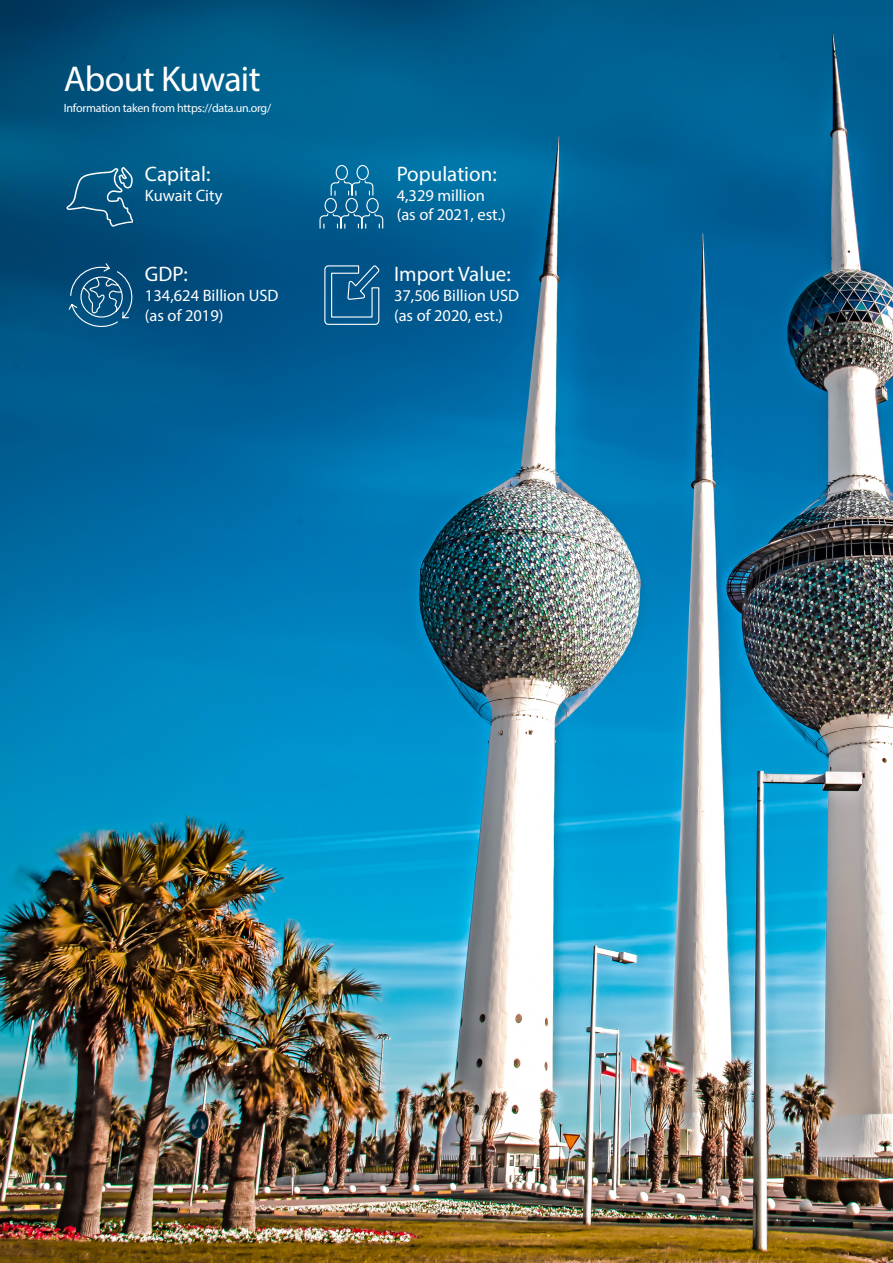
<style>
.page{position:relative;width:893px;height:1263px;background:#fff}
.page>*{position:absolute;margin:0;border:0;box-sizing:border-box;transform-origin:0 0}
.t1{font:36px "Myriad Pro";letter-spacing:-.02em;color:#fff}
.t2{font:21px "Myriad Pro";color:#fff}
.t3{font:16.5px/19.8px "Myriad Pro";color:#fff}
.t4{font:12px "Myriad Pro";letter-spacing:-.02em;color:#fff}
</style>
<div class="page">
<img style="left:0;top:0;width:893px;height:1263px">
<svg style="left:324px;top:264px;width:57px;height:61px;background:#246c9a"></svg>
<svg style="left:319px;top:164px;width:65px;height:65px;background:#1e75a1"></svg>
<svg style="left:66px;top:167px;width:66px;height:60px;background:#1c648c"></svg>
<svg style="left:68px;top:262px;width:69px;height:70px;background:#1b5e89"></svg>
<p class="t1" style="left:64px;top:57px;width:198px">About Kuwait</p>
<p class="t4" style="left:64px;top:100px;width:209px">Information taken from https://data.un.org/</p>
<p class="t2" style="left:145px;top:161px;width:67px">Capital:</p>
<p class="t3" style="left:145px;top:185px;width:79px">Kuwait City</p>
<p class="t2" style="left:145px;top:261px;width:44px">GDP:</p>
<p class="t3" style="left:145px;top:285px;width:135px">134,624 Billion USD (as of 2019)</p>
<p class="t2" style="left:397px;top:161px;width:102px">Population:</p>
<p class="t3" style="left:397px;top:185px;width:90px">4,329 million</p>
<p class="t3" style="left:397px;top:205px;width:111px">(as of 2021, est.)</p>
<p class="t2" style="left:394px;top:261px;width:118px">Import Value:</p>
<p class="t3" style="left:394px;top:285px;width:127px">37,506 Billion USD</p>
<p class="t3" style="left:394px;top:305px;width:111px">(as of 2020, est.)</p>
</div>
